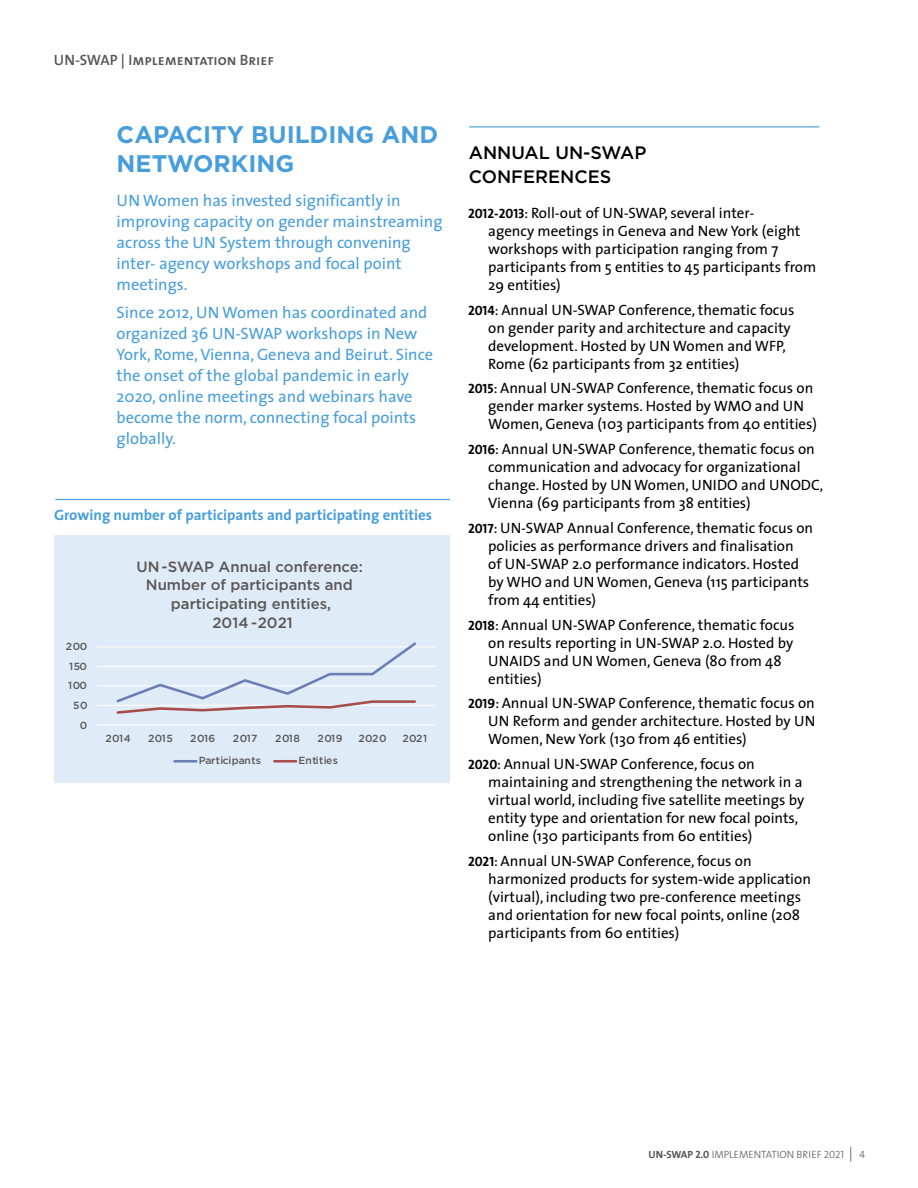
<style>
.page{position:relative;width:918px;height:1188px;background:#fff}
.page>*{position:absolute;margin:0;border:0;box-sizing:border-box;transform-origin:0 0}
.t1{font:700 24px/28.8px "Gotham";color:#489edc}
.t2{font:500 18px/24px "Gotham HTF";color:#000}
.t3{font:16.5px/21px "The Sans";color:#489edc}
.t4{font:15px/18px "The Sans";color:#000}
.t5{font:700 15px "The Sans";color:#489edc}
.t6{font:15px "The Sans Semi Bold Caps";color:#555}
.t7{font:500 14.85px/18.6px "Gotham";color:#595755;text-align:center}
.t8{font:10.5px "The Sans Light Caps";color:#555}
.t9{font:500 10.35px "Gotham";letter-spacing:.045em;color:#595755}
.t10{font:500 10.35px "Gotham";color:#595755}
.s1{font-family:"The Sans Bold Caps";font-size:13.5px}
.s2{font-family:"The Sans Bold Caps"}
.s3{font-family:"The Sans";font-weight:300;font-style:italic;font-size:15px}
</style>
<div class="page">
<hr style="left:469px;top:126px;width:350px;height:1px;background:#489edc">
<div style="left:54px;top:535px;width:396px;height:248px;background:#e0ebf8"></div>
<hr style="left:97px;top:705px;width:339px;height:1px;background:#fff">
<hr style="left:97px;top:685px;width:339px;height:1px;background:#fff">
<hr style="left:97px;top:666px;width:339px;height:1px;background:#fff">
<hr style="left:97px;top:646px;width:339px;height:1px;background:#fff">
<hr style="left:97px;top:724px;width:339px;height:1px;background:#fff">
<svg style="left:114px;top:642px;width:304px;height:72px"></svg>
<hr style="left:175px;top:760px;width:21px;height:3px;background:#6b7db6">
<hr style="left:274px;top:760px;width:22px;height:3px;background:#a64d49">
<hr style="left:55px;top:499px;width:395px;height:1px;background:#489edc">
<p class="t6" style="left:54px;top:47px;width:222px">UN-SWAP | Implementation Brief</p>
<h1 class="t1" style="left:117px;top:120px;width:323px">CAPACITY BUILDING AND<br>NETWORKING</h1>
<p class="t3" style="left:117px;top:190px;width:327px">UN Women has invested significantly in improving capacity on gender mainstreaming across the UN System through convening inter- agency workshops and focal point meetings.</p>
<p class="t3" style="left:117px;top:302px;width:318px">Since 2012, UN Women has coordinated and organized 36 UN-SWAP workshops in New York, Rome, Vienna, Geneva and Beirut. Since the onset of the global pandemic in early 2020, online meetings and webinars have become the norm, connecting focal points globally.</p>
<p class="t5" style="left:54px;top:503px;width:380px">Growing number of participants and participating entities</p>
<p class="t9" style="left:66px;top:640px;width:23px">200</p>
<p class="t9" style="left:69px;top:659px;width:19px">150</p>
<p class="t9" style="left:68px;top:679px;width:20px">100</p>
<p class="t9" style="left:73px;top:698px;width:16px">50</p>
<p class="t9" style="left:80px;top:718px;width:9px">0</p>
<p class="t7" style="left:137px;top:557px;width:228px">UN-SWAP Annual conference:<br>Number of participants and participating entities,<br>2014 -2021</p>
<p class="t9" style="left:105px;top:732px;width:27px">2014</p>
<p class="t9" style="left:148px;top:732px;width:26px">2015</p>
<p class="t9" style="left:190px;top:732px;width:27px">2016</p>
<p class="t9" style="left:233px;top:732px;width:26px">2017</p>
<p class="t9" style="left:275px;top:732px;width:26px">2018</p>
<p class="t9" style="left:317px;top:732px;width:27px">2019</p>
<p class="t9" style="left:358px;top:732px;width:30px">2020</p>
<p class="t9" style="left:402px;top:732px;width:26px">2021</p>
<p class="t10" style="left:199px;top:754px;width:64px">Participants</p>
<p class="t9" style="left:299px;top:754px;width:41px">Entities</p>
<p class="t2" style="left:469px;top:141px;width:179px">ANNUAL UN-SWAP<br>CONFERENCES</p>
<p class="t4" style="left:488px;top:203px;width:329px;text-indent:-20px"><span class="s1">2012-2013</span>: Roll-out of UN-SWAP, several inter-<br>agency meetings in Geneva and New York (eight workshops with participation ranging from 7 participants from 5 entities to 45 participants from 29 entities)</p>
<p class="t4" style="left:488px;top:300px;width:308px;text-indent:-20px"><span class="s1">2014</span>: Annual UN-SWAP Conference, thematic focus on gender parity and architecture and capacity development. Hosted by UN Women and WFP, Rome (62 participants from 32 entities)</p>
<p class="t4" style="left:488px;top:379px;width:330px;text-indent:-20px"><span class="s1">2015</span>: Annual UN-SWAP Conference, thematic focus on gender marker systems. Hosted by WMO and UN<br>Women, Geneva (103 participants from 40 entities)</p>
<p class="t4" style="left:488px;top:440px;width:337px;text-indent:-20px"><span class="s1">2016</span>: Annual UN-SWAP Conference, thematic focus on communication and advocacy for organizational change. Hosted by UN Women, UNIDO and UNODC, Vienna (69 participants from 38 entities)</p>
<p class="t4" style="left:488px;top:518px;width:327px;text-indent:-20px"><span class="s1">2017</span>: UN-SWAP Annual Conference, thematic focus on policies as performance drivers and finalisation<br>of UN-SWAP 2.0 performance indicators. Hosted by WHO and UN Women, Geneva (115 participants from 44 entities)</p>
<p class="t4" style="left:488px;top:615px;width:308px;text-indent:-20px"><span class="s1">2018</span>: Annual UN-SWAP Conference, thematic focus on results reporting in UN-SWAP 2.0. Hosted by UNAIDS and UN Women, Geneva (80 from 48 entities)</p>
<p class="t4" style="left:488px;top:694px;width:329px;text-align:justify;text-indent:-20px"><span class="s1">2019</span>: Annual UN-SWAP Conference, thematic focus on UN Reform and gender architecture. Hosted by UN Women, New York (130 from 46 entities)</p>
<p class="t4" style="left:488px;top:755px;width:318px;text-indent:-20px"><span class="s1">2020</span>: Annual UN-SWAP Conference, focus on maintaining and strengthening the network in a virtual world, including five satellite meetings by entity type and orientation for new focal points, online (130 participants from 60 entities)</p>
<p class="t4" style="left:488px;top:851px;width:324px;text-indent:-20px"><span class="s1">2021</span>: Annual UN-SWAP Conference, focus on harmonized products for system-wide application (virtual), including two pre-conference meetings and orientation for new focal points, online (208 participants from 60 entities)</p>
<p class="t8" style="left:648px;top:1146px;width:218px"><span class="s2">UN-SWAP 2.0</span> IMPLEMENTATION BRIEF 2021 <span class="s3">|</span> 4</p>
</div>
